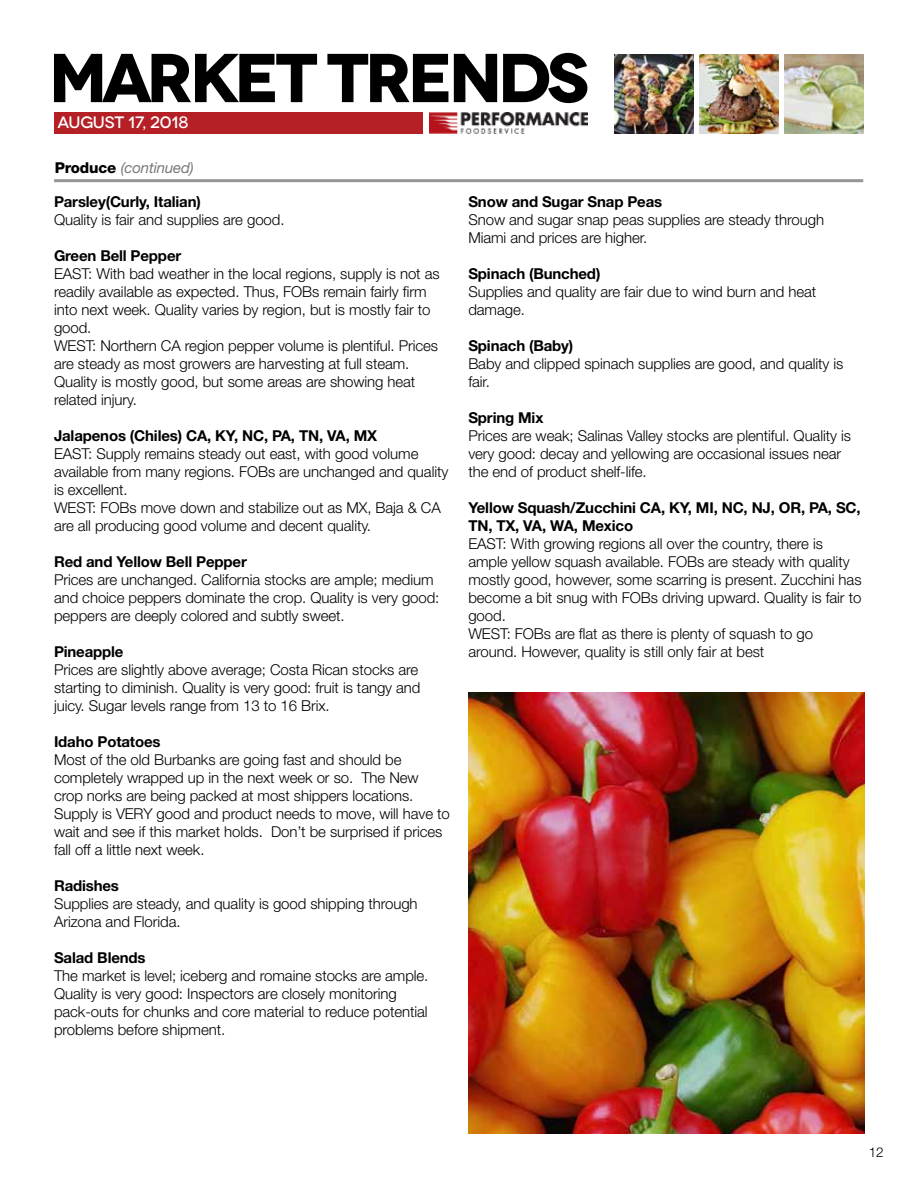
<style>
.page{position:relative;width:918px;height:1188px;background:#fff}
.page>*{position:absolute;margin:0;border:0;box-sizing:border-box;transform-origin:0 0}
.t1{font:700 69px "Novecentowide";letter-spacing:-.07em;color:#000}
.t2{font:500 16.5px "Novecentowide";letter-spacing:-.01em;color:#fff}
.t3{font:300 15px/18px "Helvetica Neue LT Std";letter-spacing:-.005em;color:#000}
.t4{font:700 15px/18px "Helvetica Neue LT Std";letter-spacing:-.01em;color:#000}
.t5{font:italic 15px "Helvetica Neue LT Std";letter-spacing:-.01em;color:#77787b}
.t6{font:300 13.5px "Helvetica Neue LT Std";color:#000}
.s1{font-weight:800;font-style:normal;color:#000}
</style>
<div class="page">
<div style="left:55px;top:112px;width:368px;height:21px;background:#b42025"></div>
<img style="left:430px;top:112px;width:158px;height:21px">
<img style="left:614px;top:54px;width:80px;height:79px">
<img style="left:785px;top:54px;width:79px;height:79px">
<img style="left:699px;top:54px;width:80px;height:79px">
<hr style="left:54px;top:179px;width:809px;height:3px;background:#939598">
<img style="left:469px;top:692px;width:396px;height:442px">
<h1 class="t1" style="left:49px;top:35px;width:542px">MARKET TRENDS</h1>
<p class="t2" style="left:58px;top:113px;width:132px">AUGUST 17, 2018</p>
<p class="t5" style="left:55px;top:158px;width:141px"><span class="s1">Produce</span> (continued)</p>
<p class="t4" style="left:54px;top:192px;width:148px">Parsley(Curly, Italian)</p>
<p class="t3" style="left:54px;top:210px;width:232px">Quality is fair and supplies are good.</p>
<p class="t4" style="left:54px;top:246px;width:129px">Green Bell Pepper</p>
<p class="t3" style="left:54px;top:264px;width:387px">EAST: With bad weather in the local regions, supply is not as readily available as expected. Thus, FOBs remain fairly firm into next week. Quality varies by region, but is mostly fair to good.<br>WEST: Northern CA region pepper volume is plentiful. Prices are steady as most growers are harvesting at full steam.<br>Quality is mostly good, but some areas are showing heat related injury.</p>
<p class="t4" style="left:54px;top:426px;width:325px">Jalapenos (Chiles) CA, KY, NC, PA, TN, VA, MX</p>
<p class="t3" style="left:54px;top:444px;width:396px">EAST: Supply remains steady out east, with good volume available from many regions. FOBs are unchanged and quality is excellent.<br>WEST: FOBs move down and stabilize out as MX, Baja &amp; CA are all producing good volume and decent quality.</p>
<p class="t4" style="left:54px;top:552px;width:194px">Red and Yellow Bell Pepper</p>
<p class="t3" style="left:54px;top:570px;width:387px">Prices are unchanged. California stocks are ample; medium and choice peppers dominate the crop. Quality is very good: peppers are deeply colored and subtly sweet.</p>
<p class="t4" style="left:54px;top:642px;width:71px">Pineapple</p>
<p class="t3" style="left:54px;top:660px;width:368px">Prices are slightly above average; Costa Rican stocks are starting to diminish. Quality is very good: fruit is tangy and juicy. Sugar levels range from 13 to 16 Brix.</p>
<p class="t4" style="left:54px;top:732px;width:108px">Idaho Potatoes</p>
<p class="t3" style="left:54px;top:750px;width:397px">Most of the old Burbanks are going fast and should be completely wrapped up in the next week or so. The New crop norks are being packed at most shippers locations.<br>Supply is VERY good and product needs to move, will have to wait and see if this market holds. Don’t be surprised if prices fall off a little next week.</p>
<p class="t4" style="left:54px;top:876px;width:67px">Radishes</p>
<p class="t3" style="left:54px;top:894px;width:365px">Supplies are steady, and quality is good shipping through<br>Arizona and Florida.</p>
<p class="t4" style="left:54px;top:948px;width:93px">Salad Blends</p>
<p class="t3" style="left:54px;top:966px;width:376px">The market is level; iceberg and romaine stocks are ample.<br>Quality is very good: Inspectors are closely monitoring pack-outs for chunks and core material to reduce potential problems before shipment.</p>
<p class="t4" style="left:468px;top:192px;width:195px">Snow and Sugar Snap Peas</p>
<p class="t3" style="left:468px;top:210px;width:357px">Snow and sugar snap peas supplies are steady through<br>Miami and prices are higher.</p>
<p class="t4" style="left:468px;top:264px;width:134px">Spinach (Bunched)</p>
<p class="t3" style="left:468px;top:282px;width:349px">Supplies and quality are fair due to wind burn and heat damage.</p>
<p class="t4" style="left:468px;top:336px;width:106px">Spinach (Baby)</p>
<p class="t3" style="left:468px;top:354px;width:376px">Baby and clipped spinach supplies are good, and quality is fair.</p>
<p class="t4" style="left:468px;top:408px;width:77px">Spring Mix</p>
<p class="t3" style="left:468px;top:426px;width:384px">Prices are weak; Salinas Valley stocks are plentiful. Quality is very good: decay and yellowing are occasional issues near the end of product shelf-life.</p>
<p class="t4" style="left:468px;top:498px;width:394px">Yellow Squash/Zucchini CA, KY, MI, NC, NJ, OR, PA, SC,<br>TN, TX, VA, WA, Mexico</p>
<p class="t3" style="left:468px;top:534px;width:395px">EAST: With growing regions all over the country, there is ample yellow squash available. FOBs are steady with quality mostly good, however, some scarring is present. Zucchini has become a bit snug with FOBs driving upward. Quality is fair to good.<br>WEST: FOBs are flat as there is plenty of squash to go around. However, quality is still only fair at best</p>
<p class="t6" style="left:869px;top:1144px;width:17px">12</p>
</div>
